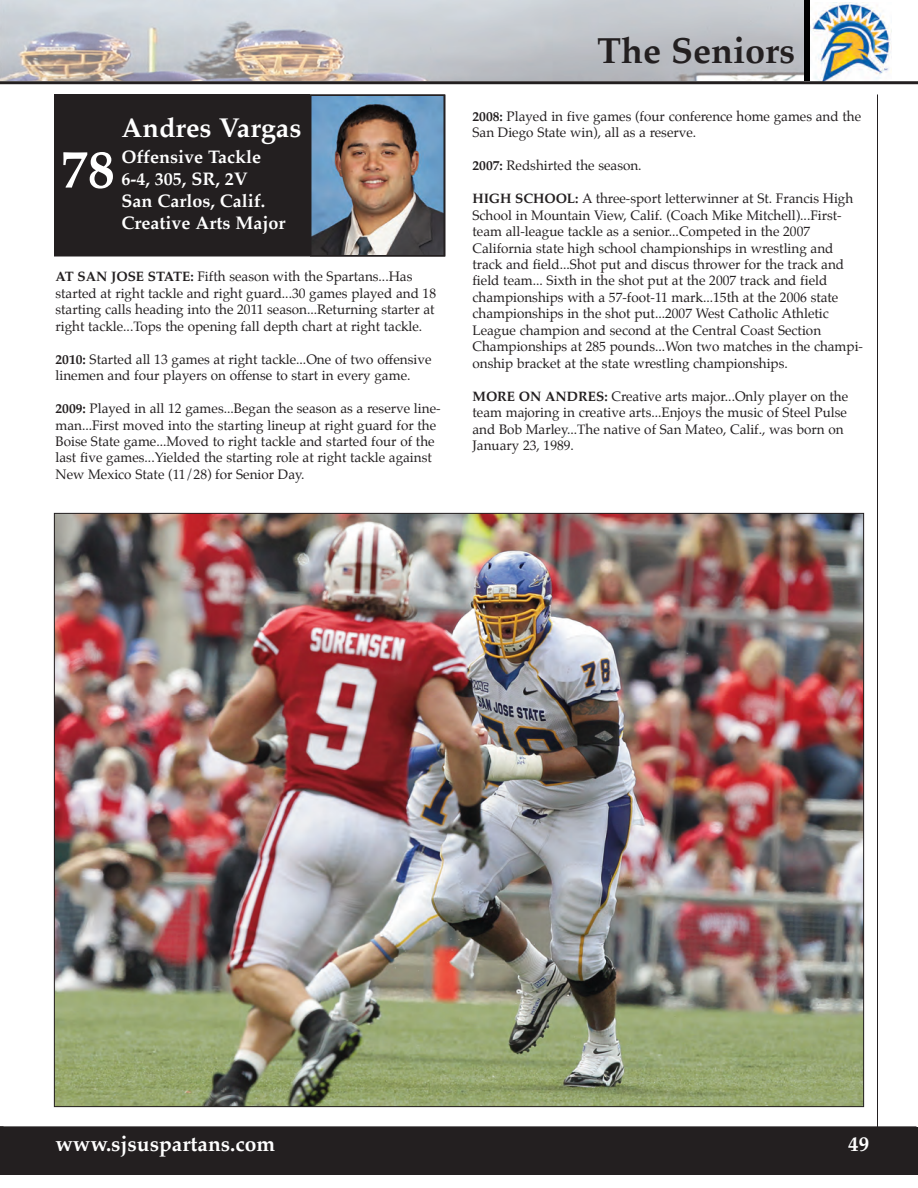
<style>
.page{position:relative;width:918px;height:1188px;background:#fff}
.page>*{position:absolute;margin:0;border:0;box-sizing:border-box;transform-origin:0 0}
.t1{font:700 54px "Palatino";color:#fff}
.t2{font:700 36px "Palatino";color:#231f20}
.t3{font:700 27px "Palatino";color:#fff}
.t4{font:700 21px "Palatino";color:#fff}
.t5{font:700 18px/21.9px "Palatino";color:#fff}
.t6{font:13.5px/16.5px "Palatino";color:#231f20}
.s1{font-weight:700}
</style>
<div class="page">
<hr style="left:0;top:1126px;width:916px;height:1px;background:#231f20">
<img style="left:810px;top:3px;width:81px;height:78px">
<img style="left:0;top:0;width:804px;height:81px">
<hr style="left:0;top:81px;width:918px;height:3px;background:#231f20">
<hr style="left:877px;top:94px;width:1px;height:1073px;background:#231f20">
<div style="left:804px;top:0;width:6px;height:81px;background:#000"></div>
<div style="left:0;top:1127px;width:918px;height:47px;background:#231f20"></div>
<div style="left:54px;top:94px;width:68px;height:162px;background:#231f20"></div>
<img style="left:313px;top:97px;width:129px;height:156px">
<div style="left:310px;top:94px;width:135px;height:162px;border:2px solid #231f20"></div>
<div style="left:122px;top:94px;width:188px;height:162px;background:#231f20"></div>
<img style="left:56px;top:515px;width:806px;height:590px">
<h1 class="t1" style="left:61px;top:143px;width:55px">78</h1>
<h3 class="t3" style="left:122px;top:115px;width:181px">Andres Vargas</h3>
<h3 class="t5" style="left:122px;top:147px;width:165px">Offensive Tackle<br>6-4, 305, SR, 2V<br>San Carlos, Calif.<br>Creative Arts Major</h3>
<p class="t6" style="left:56px;top:269px;width:382px"><span class="s1">AT SAN JOSE STATE:</span> Fifth season with the Spartans...Has started at right tackle and right guard...30 games played and 18 starting calls heading into the 2011 season...Returning starter at right tackle...Tops the opening fall depth chart at right tackle.</p>
<p class="t6" style="left:56px;top:352px;width:378px"><span class="s1">2010:</span> Started all 13 games at right tackle...One of two offensive linemen and four players on offense to start in every game.</p>
<p class="t6" style="left:56px;top:401px;width:387px"><span class="s1">2009:</span> Played in all 12 games...Began the season as a reserve line&shy;man...First moved into the starting lineup at right guard for the Boise State game...Moved to right tackle and started four of the last five games...Yielded the starting role at right tackle against New Mexico State (11/28) for Senior Day.</p>
<h2 class="t2" style="left:597px;top:33px;width:199px">The Seniors</h2>
<p class="t6" style="left:472px;top:109px;width:390px"><span class="s1">2008:</span> Played in five games (four conference home games and the<br>San Diego State win), all as a reserve.</p>
<p class="t6" style="left:472px;top:158px;width:171px"><span class="s1">2007:</span> Redshirted the season.</p>
<p class="t6" style="left:472px;top:191px;width:392px"><span class="s1">HIGH SCHOOL:</span> A three-sport letterwinner at St. Francis High School in Mountain View, Calif. (Coach Mike Mitchell)...First&shy;team all-league tackle as a senior...Competed in the 2007<br>California state high school championships in wrestling and track and field...Shot put and discus thrower for the track and field team... Sixth in the shot put at the 2007 track and field championships with a 57-foot-11 mark...15th at the 2006 state championships in the shot put...2007 West Catholic Athletic League champion and second at the Central Coast Section Championships at 285 pounds...Won two matches in the champi&shy;onship bracket at the state wrestling championships.</p>
<p class="t6" style="left:472px;top:389px;width:377px"><span class="s1">MORE ON ANDRES:</span> Creative arts major...Only player on the team majoring in creative arts...Enjoys the music of Steel Pulse and Bob Marley...The native of San Mateo, Calif., was born on January 23, 1989.</p>
<h3 class="t4" style="left:56px;top:1134px;width:221px">www.sjsuspartans.com</h3>
<h3 class="t4" style="left:848px;top:1134px;width:22px">49</h3>
</div>
